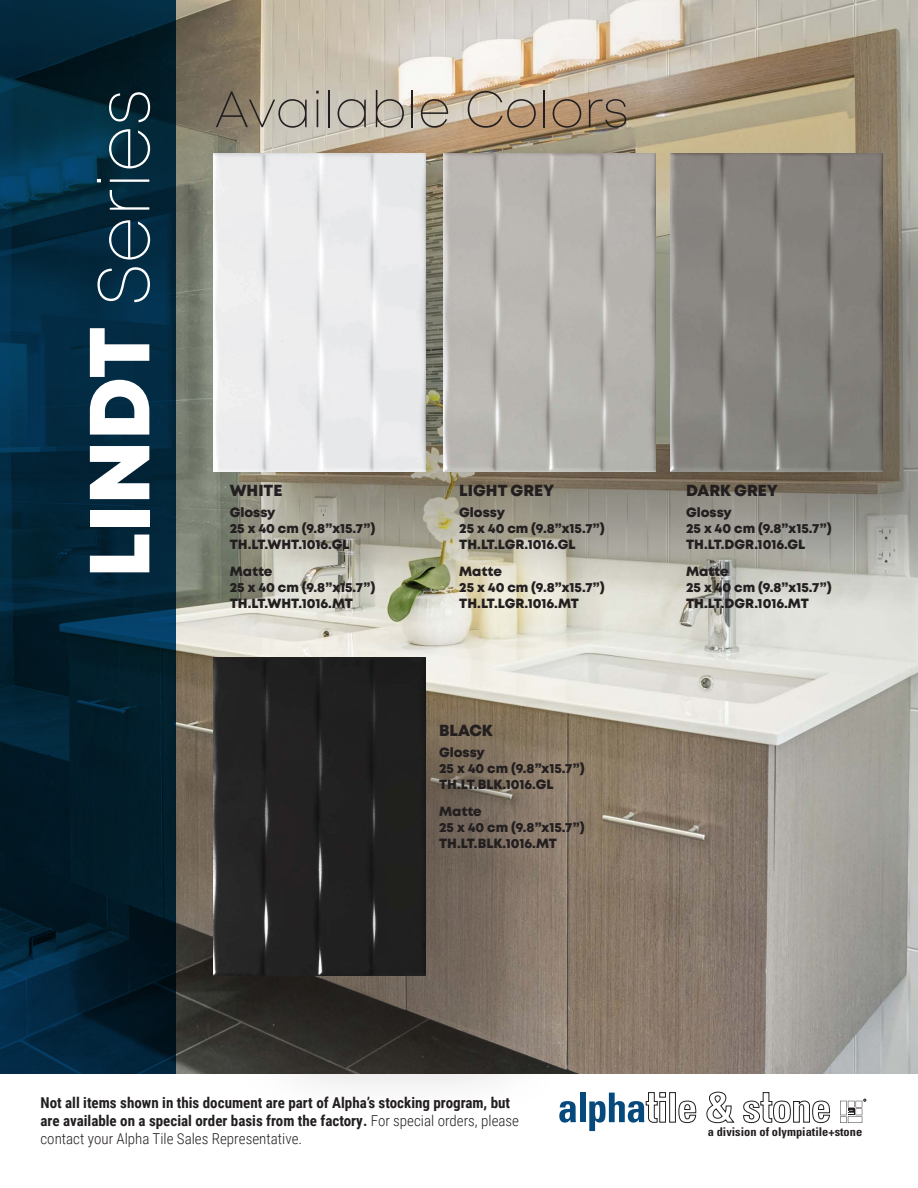
<style>
.page{position:relative;width:918px;height:1188px;background:#fff}
.page>*{position:absolute;margin:0;border:0;box-sizing:border-box;transform-origin:0 0}
.t1{font:73.2px "Mont Extra Light DEMO";color:#fff}
.t2{font:51px "Mont Extra Light DEMO";color:#231f20}
.t3{font:16.05px "Mont Heavy DEMO";color:#231f20}
.t4{font:700 15px/18px "Roboto Condensed";color:#231f20}
.t5{font:13.35px/16px "Mont Heavy DEMO";color:#231f20}
.t6{font:700 condensed 12px "Univers";color:#231f20}
.s1{font-family:"Mont Heavy DEMO";font-size:84.9px}
.s2{font-weight:300}
</style>
<div class="page">
<svg style="left:559px;top:1101px;width:17px;height:22px"></svg>
<div style="left:580px;top:1093px;width:5px;height:29px;background:#064a7d"></div>
<svg style="left:589px;top:1092px;width:241px;height:39px"></svg>
<svg style="left:840px;top:1099px;width:26px;height:24px"></svg>
<img style="left:176px;top:0;width:742px;height:1074px">
<svg style="left:0;top:0;width:176px;height:1074px;background:#022538"></svg>
<div style="left:230px;top:169px;width:339px;height:446px;background:#231f20;opacity:.3"></div>
<img style="left:214px;top:154px;width:212px;height:317px">
<div style="left:230px;top:673px;width:339px;height:446px;background:#231f20;opacity:.3"></div>
<img style="left:214px;top:658px;width:212px;height:317px">
<div style="left:459px;top:169px;width:340px;height:446px;background:#231f20;opacity:.3"></div>
<img style="left:443px;top:154px;width:212px;height:317px">
<div style="left:686px;top:169px;width:232px;height:446px;background:#231f20;opacity:.3"></div>
<img style="left:670px;top:154px;width:212px;height:317px">
<h1 class="t1" style="left:82px;top:578px;width:491px;rotate:-90deg"><span class="s1">LINDT</span> Series</h1>
<h2 class="t2" style="left:214px;top:80px;width:416px">Available Colors</h2>
<p class="t3" style="left:459px;top:481px;width:97px">LIGHT GREY</p>
<p class="t5" style="left:459px;top:505px;width:147px">Glossy<br>25 x 40 cm (9.8”x15.7”)<br>TH.LT.LGR.1016.GL</p>
<p class="t5" style="left:459px;top:564px;width:147px">Matte<br>25 x 40 cm (9.8”x15.7”)<br>TH.LT.LGR.1016.MT</p>
<p class="t3" style="left:230px;top:481px;width:54px">WHITE</p>
<p class="t5" style="left:230px;top:505px;width:147px">Glossy<br>25 x 40 cm (9.8”x15.7”)<br>TH.LT.WHT.1016.GL</p>
<p class="t5" style="left:230px;top:564px;width:147px">Matte<br>25 x 40 cm (9.8”x15.7”)<br>TH.LT.WHT.1016.MT</p>
<p class="t3" style="left:439px;top:721px;width:55px">BLACK</p>
<p class="t5" style="left:439px;top:745px;width:147px">Glossy<br>25 x 40 cm (9.8”x15.7”)<br>TH.LT.BLK.1016.GL</p>
<p class="t5" style="left:439px;top:804px;width:147px">Matte<br>25 x 40 cm (9.8”x15.7”)<br>TH.LT.BLK.1016.MT</p>
<p class="t3" style="left:686px;top:481px;width:94px">DARK GREY</p>
<p class="t5" style="left:686px;top:505px;width:147px">Glossy<br>25 x 40 cm (9.8”x15.7”)<br>TH.LT.DGR.1016.GL</p>
<p class="t5" style="left:686px;top:564px;width:147px">Matte<br>25 x 40 cm (9.8”x15.7”)<br>TH.LT.DGR.1016.MT</p>
<p class="t4" style="left:40px;top:1093px;width:480px">Not all items shown in this document are part of Alpha’s stocking program, but are available on a special order basis from the factory. <span class="s2">For special orders, please contact your Alpha Tile Sales Representative.</span></p>
<p class="t6" style="left:708px;top:1125px;width:156px">a division of olympiatile+stone</p>
</div>
